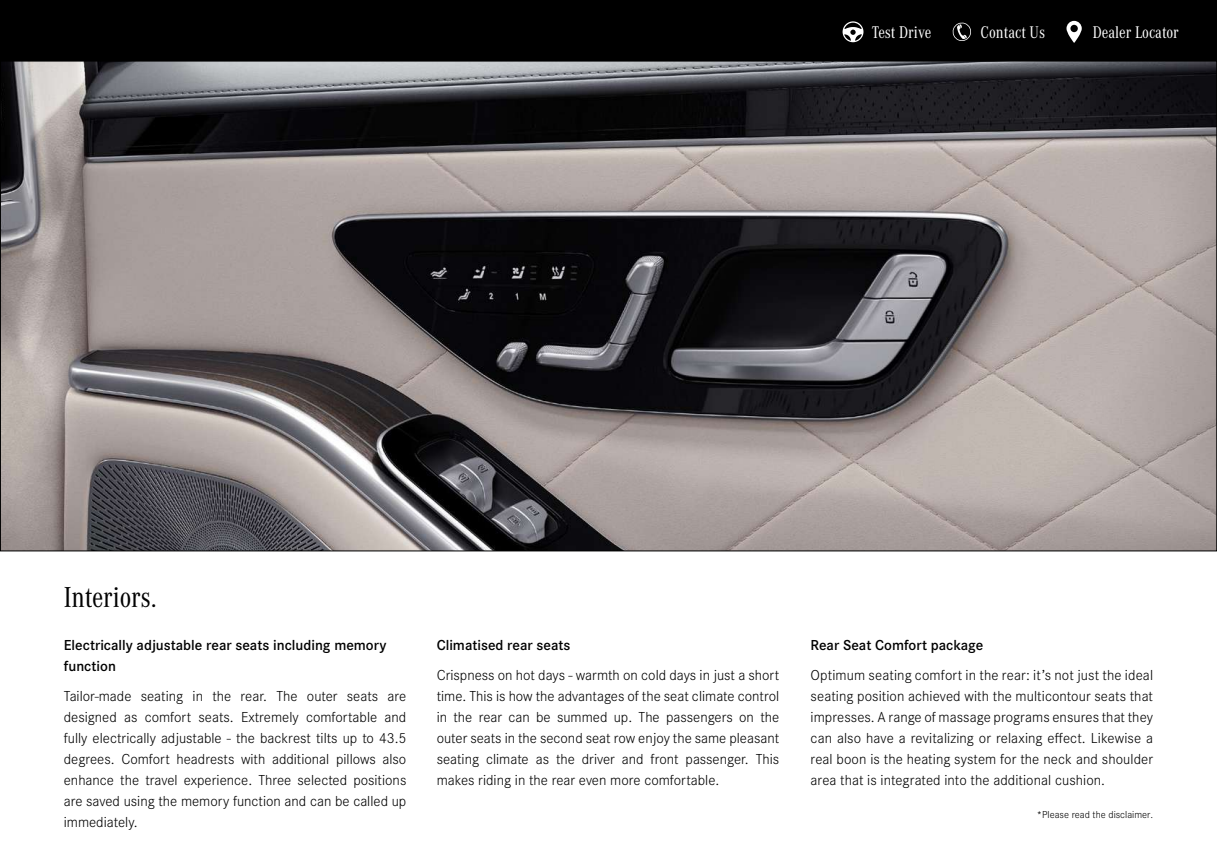
<style>
.page{position:relative;width:1217px;height:864px;background:#fff}
.page>*{position:absolute;margin:0;border:0;box-sizing:border-box;transform-origin:0 0}
.t1{font:30px "Corporate A Con";letter-spacing:-.005em;color:#000}
.t2{font:17.55px "Corporate A Con";color:#fff}
.t3{font:300 15px/21px "Corporate S";color:#000;text-align:justify}
.t4{font:600 15px/21px "Corporate S";color:#000}
.t5{font:300 10.5px "Corporate S";color:#000}
</style>
<div class="page">
<div style="left:0;top:0;width:1216px;height:61px;background:#000"></div>
<svg style="left:842px;top:21px;width:21px;height:21px"></svg>
<svg style="left:1066px;top:21px;width:15px;height:22px"></svg>
<svg style="left:952px;top:22px;width:19px;height:19px"></svg>
<img style="left:2px;top:63px;width:1212px;height:486px">
<p class="t2" style="left:871px;top:23px;width:61px">Test Drive</p>
<p class="t2" style="left:980px;top:23px;width:66px">Contact Us</p>
<p class="t2" style="left:1092px;top:23px;width:87px">Dealer Locator</p>
<h1 class="t1" style="left:64px;top:580px;width:94px">Interiors.</h1>
<p class="t4" style="left:64px;top:634px;width:324px">Electrically adjustable rear seats including memory function</p>
<p class="t3" style="left:64px;top:685px;width:344px">Tailor-made seating in the rear. The outer seats are designed as comfort seats. Extremely comfortable and fully electrically adjustable - the backrest tilts up to 43.5 degrees. Comfort headrests with additional pillows also enhance the travel experience. Three selected positions are saved using the memory function and can be called up immediately.</p>
<p class="t4" style="left:436px;top:634px;width:135px">Climatised rear seats</p>
<p class="t3" style="left:436px;top:664px;width:344px">Crispness on hot days - warmth on cold days in just a short time. This is how the advantages of the seat climate control in the rear can be summed up. The passengers on the outer seats in the second seat row enjoy the same pleasant seating climate as the driver and front passenger. This makes riding in the rear even more comfortable.</p>
<p class="t4" style="left:810px;top:634px;width:174px">Rear Seat Comfort package</p>
<p class="t3" style="left:810px;top:664px;width:344px">Optimum seating comfort in the rear: it’s not just the ideal seating position achieved with the multicontour seats that impresses. A range of massage programs ensures that they can also have a revitalizing or relaxing effect. Likewise a real boon is the heating system for the neck and shoulder area that is integrated into the additional cushion.</p>
<p class="t5" style="left:1036px;top:808px;width:118px">*Please read the disclaimer.</p>
</div>
